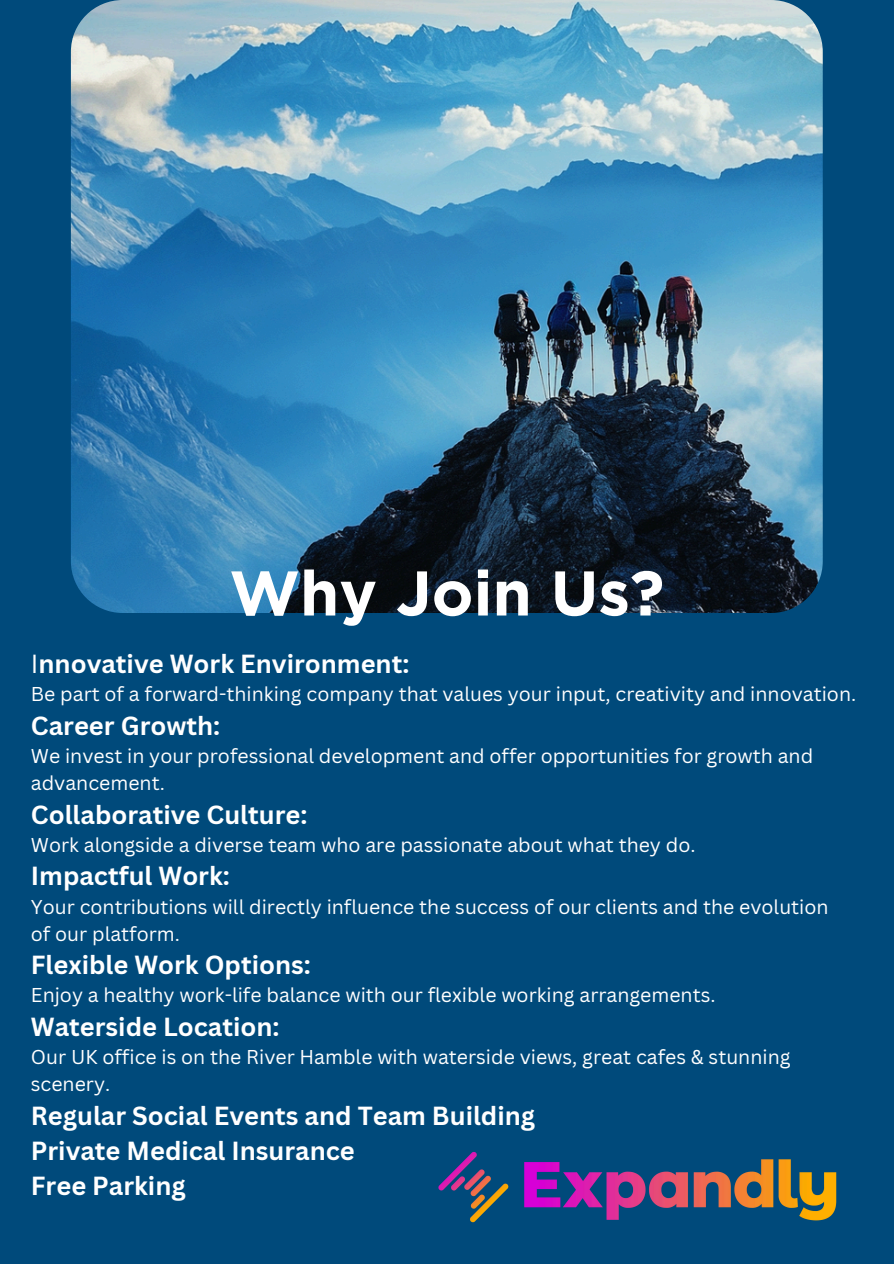
<style>
.page{position:relative;width:894px;height:1264px;background:#fff}
.page>*{position:absolute;margin:0;border:0;box-sizing:border-box;transform-origin:0 0}
.t1{font:700 63px "Gotham";color:#fff}
.t2{font:700 25.5px "Canva Sans";color:#fff}
.t3{font:19.5px/27px "Canva Sans";color:#fff}
.s1{font-weight:400}
</style>
<div class="page">
<div style="left:0;top:0;width:893px;height:1263px;background:#004a7b"></div>
<img style="left:71px;top:0;width:751px;height:613px;border-radius:52px">
<img style="left:438px;top:1151px;width:399px;height:72px">
<p class="t1" style="left:229px;top:555px;width:436px">Why Join Us?</p>
<p class="t2" style="left:31px;top:645px;width:380px"><span class="s1">I</span>nnovative Work Environment:</p>
<h1 class="t3" style="left:31px;top:679px;width:826px">Be part of a forward-thinking company that values your input, creativity and innovation.</h1>
<p class="t2" style="left:31px;top:707px;width:191px">Career Growth:</p>
<p class="t3" style="left:31px;top:741px;width:783px">We invest in your professional development and offer opportunities for growth and advancement.</p>
<p class="t2" style="left:31px;top:796px;width:278px">Collaborative Culture:</p>
<p class="t3" style="left:31px;top:830px;width:666px">Work alongside a diverse team who are passionate about what they do.</p>
<p class="t2" style="left:31px;top:858px;width:200px">Impactful Work:</p>
<p class="t3" style="left:31px;top:892px;width:799px">Your contributions will directly influence the success of our clients and the evolution</p>
<p class="t3" style="left:31px;top:919px;width:150px">of our platform.</p>
<p class="t2" style="left:31px;top:947px;width:281px">Flexible Work Options:</p>
<p class="t3" style="left:31px;top:981px;width:686px">Enjoy a healthy work-life balance with our flexible working arrangements.</p>
<p class="t2" style="left:31px;top:1008px;width:250px">Waterside Location:</p>
<p class="t3" style="left:31px;top:1043px;width:761px">Our UK office is on the River Hamble with waterside views, great cafes &amp; stunning scenery.</p>
<p class="t2" style="left:31px;top:1097px;width:505px">Regular Social Events and Team Building</p>
<p class="t2" style="left:31px;top:1132px;width:325px">Private Medical Insurance</p>
<p class="t2" style="left:31px;top:1167px;width:156px">Free Parking</p>
</div>
